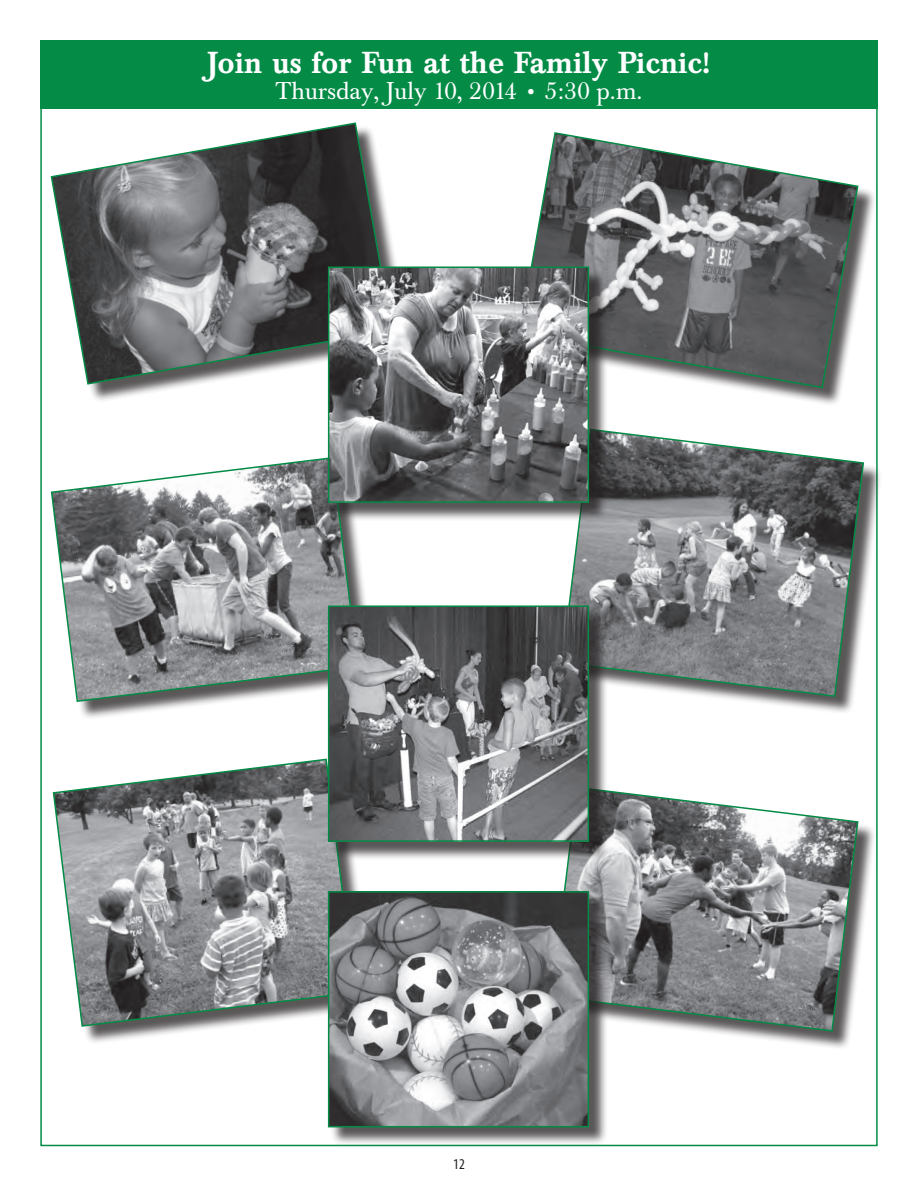
<style>
.page{position:relative;width:918px;height:1188px;background:#fff}
.page>*{position:absolute;margin:0;border:0;box-sizing:border-box;transform-origin:0 0}
.t1{font:500 30px "Baskerville BE";color:#fff}
.t2{font:24px "Baskerville BE";color:#fff}
.t3{font:condensed 15px "Myriad Pro";color:#231f20}
.s1{font-weight:500;font-size:21px}
</style>
<div class="page">
<div style="left:54px;top:460px;width:322px;height:260px;background:#231f20;opacity:.75"></div>
<svg style="left:50px;top:456px;width:309px;height:247px"></svg>
<div style="left:521px;top:135px;width:355px;height:271px;background:#231f20;opacity:.75"></div>
<svg style="left:521px;top:132px;width:338px;height:257px"></svg>
<div style="left:53px;top:125px;width:357px;height:278px;background:#231f20;opacity:.75"></div>
<svg style="left:50px;top:122px;width:343px;height:263px"></svg>
<div style="left:40px;top:40px;width:837px;height:69px;background:#048b46"></div>
<div style="left:564px;top:431px;width:318px;height:284px;background:#231f20;opacity:.75"></div>
<svg style="left:564px;top:431px;width:301px;height:267px;background:#86898a"></svg>
<div style="left:330px;top:269px;width:278px;height:252px;background:#231f20;opacity:.75"></div>
<img style="left:331px;top:269px;width:255px;height:231px">
<div style="left:328px;top:266px;width:261px;height:237px;border:2px solid #048b46"></div>
<div style="left:553px;top:789px;width:323px;height:261px;background:#231f20;opacity:.75"></div>
<svg style="left:553px;top:789px;width:306px;height:243px;background:#909394"></svg>
<div style="left:56px;top:761px;width:318px;height:284px;background:#231f20;opacity:.75"></div>
<svg style="left:52px;top:758px;width:304px;height:269px;background:#979a9b"></svg>
<div style="left:330px;top:608px;width:278px;height:252px;background:#231f20;opacity:.75"></div>
<img style="left:331px;top:608px;width:255px;height:231px">
<div style="left:328px;top:605px;width:261px;height:237px;border:2px solid #048b46"></div>
<div style="left:330px;top:893px;width:278px;height:253px;background:#231f20;opacity:.75"></div>
<img style="left:331px;top:894px;width:255px;height:230px">
<div style="left:328px;top:891px;width:261px;height:236px;border:2px solid #048b46"></div>
<p class="t1" style="left:207px;top:45px;width:505px">Join us for Fun at the Family Picnic!</p>
<p class="t2" style="left:275px;top:77px;width:368px">Thursday, July 10, 2014 <span class="s1">•</span> 5:30 p.m.</p>
<p class="t3" style="left:453px;top:1155px;width:13px">12</p>
</div>
